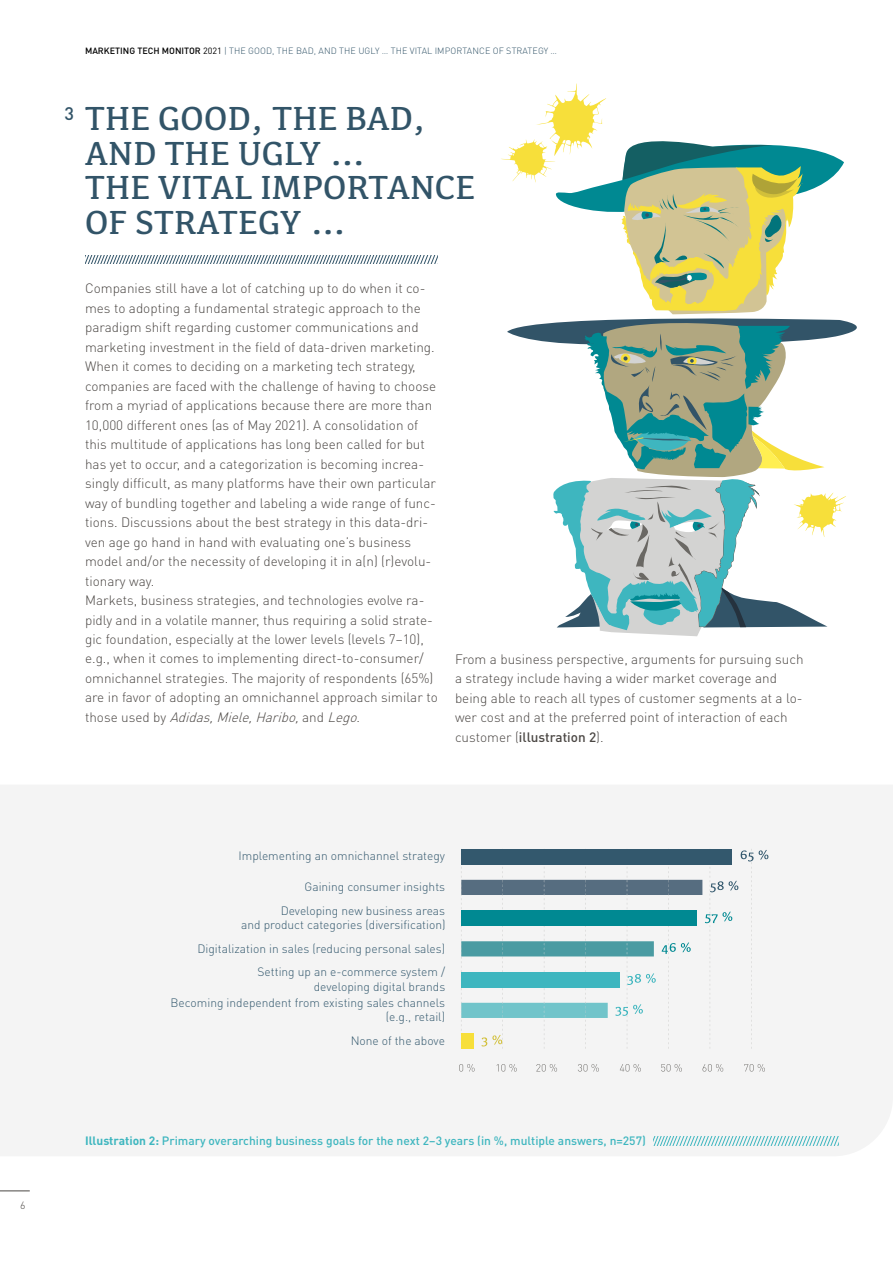
<style>
.page{position:relative;width:893px;height:1263px;background:#fff}
.page>*{position:absolute;margin:0;border:0;box-sizing:border-box;transform-origin:0 0}
.t1{font:500 34.5px/34.5px "Kefa II Pro";letter-spacing:.01em;color:#325468}
.t2{font:300 13.5px/19.5px "DIN Pro";color:#4b4744}
.t3{font:300 12px/23.5px "DIN Pro";color:#33586d;text-align:right}
.t4{font:500 12px "DIN Pro";color:#3eb6bf}
.t5{font:300 10.5px "DIN Pro";color:#4b4744}
.t6{font:300 9px "DIN Pro";letter-spacing:.01em;color:#325468}
.s1{font-weight:500;color:#000}
.s2{font-weight:400;color:#000}
.s3{font-style:italic}
.s4{font-weight:500}
.s5{font-weight:700}
</style>
<div class="page">
<div style="left:0;top:785px;width:893px;height:371px;background:#f4f4f4"></div>
<svg style="left:85px;top:255px;width:353px;height:9px"></svg>
<svg style="left:501px;top:83px;width:356px;height:553px"></svg>
<svg style="left:459px;top:1064px;width:16px;height:7px"></svg>
<svg style="left:497px;top:1064px;width:20px;height:7px"></svg>
<svg style="left:536px;top:1064px;width:21px;height:7px"></svg>
<svg style="left:578px;top:1064px;width:21px;height:7px"></svg>
<svg style="left:620px;top:1064px;width:21px;height:7px"></svg>
<svg style="left:661px;top:1064px;width:21px;height:7px"></svg>
<svg style="left:702px;top:1064px;width:21px;height:7px"></svg>
<svg style="left:744px;top:1064px;width:21px;height:7px"></svg>
<svg style="left:461px;top:849px;width:307px;height:200px"></svg>
<svg style="left:654px;top:1137px;width:185px;height:8px"></svg>
<hr style="left:0;top:1190px;width:30px;height:1px;background:#4b4744">
<p class="t6" style="left:85px;top:45px;width:474px"><span class="s1">MARKETING TECH MONITOR</span> <span class="s2">2021</span> | THE GOOD, THE BAD, AND THE UGLY … THE VITAL IMPORTANCE OF STRATEGY …</p>
<h1 class="t1" style="left:85px;top:102px;width:391px;text-indent:-21px"><sup>3</sup> THE GOOD, THE BAD,<br>AND THE UGLY …<br>THE VITAL IMPORTANCE<br>OF STRATEGY …</h1>
<p class="t2" style="left:85px;top:278px;width:354px">Companies still have a lot of catching up to do when it co&shy;mes to adopting a fundamental strategic approach to the paradigm shift regarding customer communications and marketing investment in the field of data-driven marketing.<br>When it comes to deciding on a marketing tech strategy, companies are faced with the challenge of having to choose from a myriad of applications because there are more than 10,000 different ones (as of May 2021). A consolidation of this multitude of applications has long been called for but has yet to occur, and a categorization is becoming increa&shy;singly difficult, as many platforms have their own particular way of bundling together and labeling a wide range of func&shy;tions. Discussions about the best strategy in this data-dri&shy;ven age go hand in hand with evaluating one’s business model and/or the necessity of developing it in a(n) (r)evolu&shy;tionary way.<br>Markets, business strategies, and technologies evolve ra&shy;pidly and in a volatile manner, thus requiring a solid strate&shy;gic foundation, especially at the lower levels (levels 7–10), e.g., when it comes to implementing direct-to-consumer/ omnichannel strategies. The majority of respondents (65%) are in favor of adopting an omnichannel approach similar to t h o s e u s e d b y <span class="s3">Adidas,Miele,Haribo,</span>a n d <span class="s3">Lego</span>.</p>
<p class="t2" style="left:455px;top:648px;width:350px">From a business perspective, arguments for pursuing such a strategy include having a wider market coverage and being able to reach all types of customer segments at a lo&shy;wer cost and at the preferred point of interaction of each customer (<span class="s4">illustration 2</span>).</p>
<p class="t5" style="left:20px;top:1198px;width:7px">6</p>
<p class="t3" style="left:239px;top:844px;width:208px">Implementing an omnichannel strategy</p>
<p class="t3" style="left:281px;top:874px;width:166px">Gaining consumer insights<br>Developing new business areas</p>
<p class="t3" style="left:197px;top:912px;width:250px">and product categories (diversification)<br>Digitalization in sales (reducing personal sales)<br>Setting up an e-commerce system /</p>
<p class="t3" style="left:171px;top:977px;width:276px;line-height:16.4px">developing digital brands<br>Becoming independent from existing sales channels</p>
<p class="t3" style="left:351px;top:1005px;width:96px">(e.g., retail)<br>None of the above</p>
<p class="t4" style="left:85px;top:1133px;width:562px"><span class="s5">Illustration 2:</span> Primary overarching business goals for the next 2–3 years (in %, multiple answers, n=257)</p>
</div>
